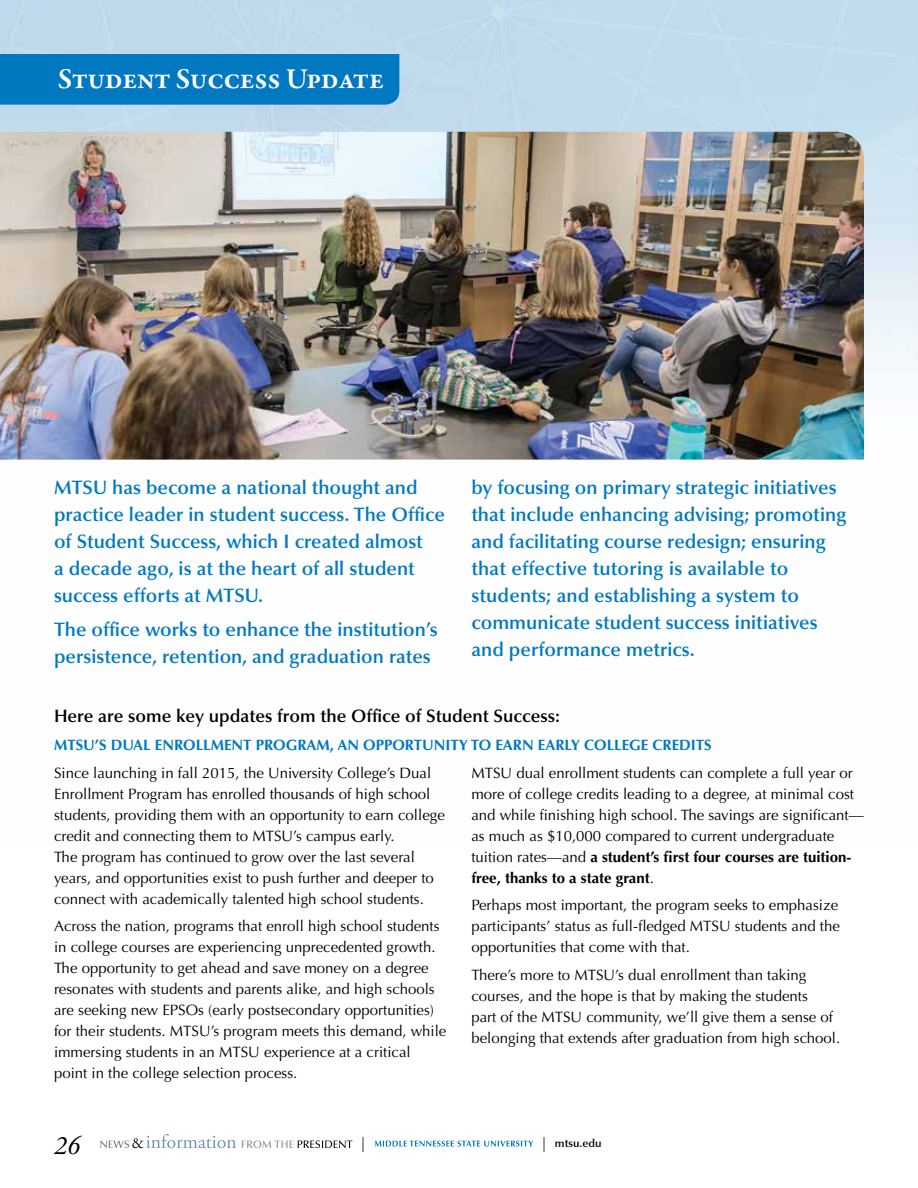
<style>
.page{position:relative;width:918px;height:1188px;background:#fff}
.page>*{position:absolute;margin:0;border:0;box-sizing:border-box;transform-origin:0 0}
.t1{font:600 29.25px "Garamond Premr Pro";letter-spacing:-.02em;color:#fff}
.t2{font:italic 27px "Garamond Premr Pro";color:#000}
.t3{font:600 19.5px/27px "Optima LT Std";color:#0079c1}
.t4{font:600 18px "Optima LT Std";color:#000}
.t5{font:15px/21px "Optima LT Std";color:#000}
.t6{font:700 15px "Optima LT Std";color:#0079c1}
.t7{font:600 11.25px "Optima LT Std";color:#000}
.s1{font-weight:700}
</style>
<div class="page">
<svg style="left:100px;top:1134px;width:136px;height:14px"></svg>
<svg style="left:242px;top:1140px;width:110px;height:8px"></svg>
<svg style="left:363px;top:1137px;width:1px;height:15px"></svg>
<svg style="left:375px;top:1141px;width:158px;height:6px"></svg>
<svg style="left:544px;top:1137px;width:1px;height:15px"></svg>
<div style="left:0;top:54px;width:399px;height:51px;background:#0079c1"></div>
<img style="left:0;top:132px;width:864px;height:328px">
<h1 class="t1" style="left:58px;top:61px;width:328px">Student Success Update</h1>
<h3 class="t3" style="left:54px;top:474px;width:392px">MTSU has become a national thought and practice leader in student success. The Office of Student Success, which I created almost<br>a decade ago, is at the heart of all student success efforts at MTSU.</h3>
<h3 class="t3" style="left:54px;top:616px;width:385px">The office works to enhance the institution’s persistence, retention, and graduation rates</h3>
<p class="t3" style="left:471px;top:474px;width:377px">by focusing on primary strategic initiatives that include enhancing advising; promoting and facilitating course redesign; ensuring that effective tutoring is available to students; and establishing a system to communicate student success initiatives and performance metrics.</p>
<p class="t4" style="left:54px;top:706px;width:508px">Here are some key updates from the Office of Student Success:</p>
<p class="t6" style="left:54px;top:736px;width:659px">MTSU’S DUAL ENROLLMENT PROGRAM, AN OPPORTUNITY TO EARN EARLY COLLEGE CREDITS</p>
<p class="t5" style="left:54px;top:762px;width:392px">Since launching in fall 2015, the University College’s Dual Enrollment Program has enrolled thousands of high school students, providing them with an opportunity to earn college credit and connecting them to MTSU’s campus early.<br>The program has continued to grow over the last several years, and opportunities exist to push further and deeper to connect with academically talented high school students.</p>
<p class="t5" style="left:54px;top:916px;width:394px">Across the nation, programs that enroll high school students in college courses are experiencing unprecedented growth.<br>The opportunity to get ahead and save money on a degree resonates with students and parents alike, and high schools are seeking new EPSOs (early postsecondary opportunities) for their students. MTSU’s program meets this demand, while immersing students in an MTSU experience at a critical point in the college selection process.</p>
<p class="t5" style="left:471px;top:762px;width:394px">MTSU dual enrollment students can complete a full year or more of college credits leading to a degree, at minimal cost and while finishing high school. The savings are significant— as much as $10,000 compared to current undergraduate tuition rates—and <span class="s1">a student’s first four courses are tuition&shy;free, thanks to a state grant</span>.</p>
<p class="t5" style="left:471px;top:895px;width:370px;text-align:justify">Perhaps most important, the program seeks to emphasize participants’ status as full-fledged MTSU students and the opportunities that come with that.</p>
<p class="t5" style="left:471px;top:965px;width:370px">There’s more to MTSU’s dual enrollment than taking courses, and the hope is that by making the students<br>part of the MTSU community, we’ll give them a sense of belonging that extends after graduation from high school.</p>
<h2 class="t2" style="left:54px;top:1128px;width:28px">26</h2>
<p class="t7" style="left:555px;top:1136px;width:48px">mtsu.edu</p>
</div>
